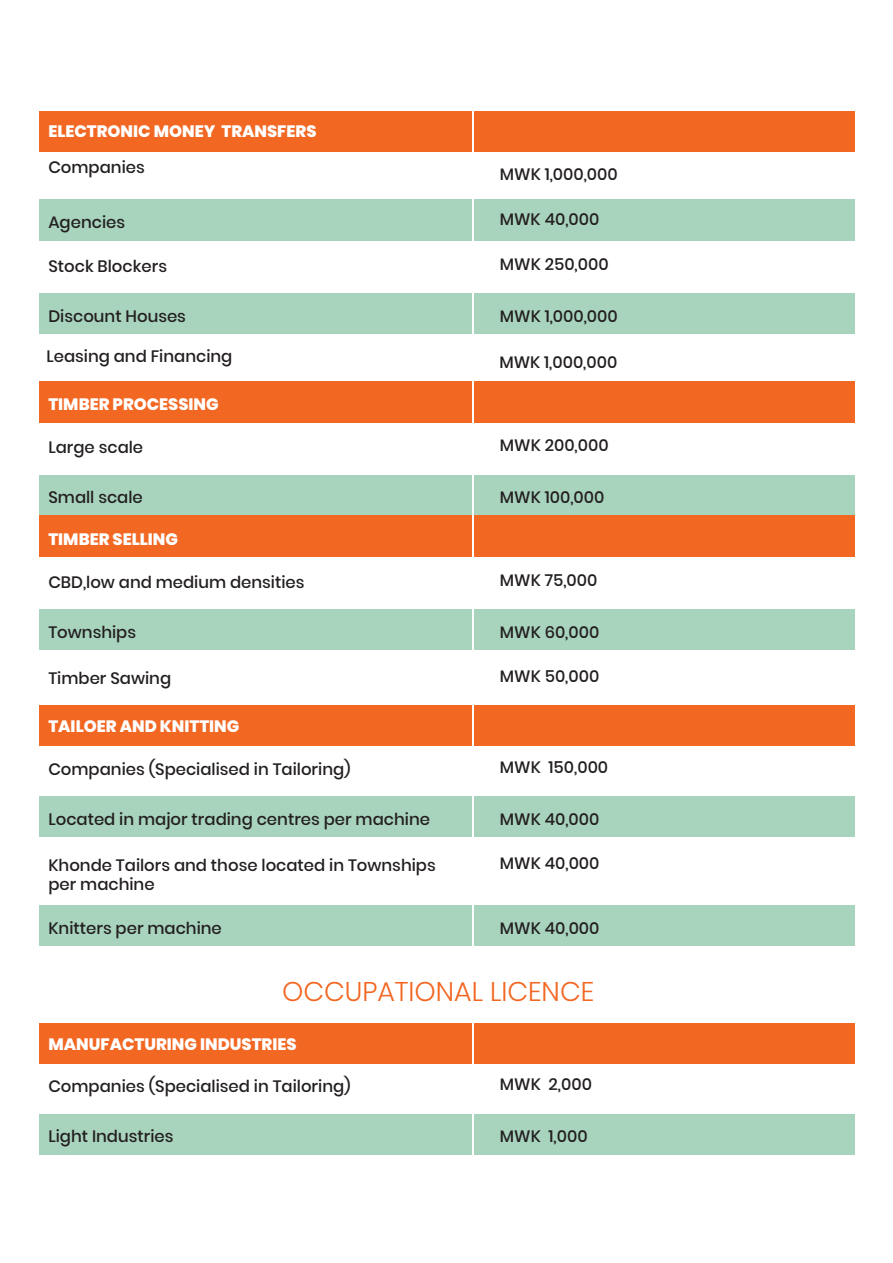
<style>
.page{position:relative;width:893px;height:1263px;background:#fff}
.page>*{position:absolute;margin:0;border:0;box-sizing:border-box;transform-origin:0 0}
.t1{font:300 27px "Poppins";color:#f26722}
.t2{font:500 16.5px/19.8px "Poppins";color:#231f20}
.t3{font:800 16.5px "Poppins";color:#fff}
</style>
<div class="page">
<div style="left:39px;top:200px;width:815px;height:41px;background:#a8d4be"></div>
<div style="left:39px;top:111px;width:815px;height:41px;background:#f26722"></div>
<div style="left:39px;top:294px;width:815px;height:40px;background:#a8d4be"></div>
<div style="left:39px;top:381px;width:815px;height:41px;background:#f26722"></div>
<div style="left:39px;top:475px;width:815px;height:41px;background:#a8d4be"></div>
<div style="left:39px;top:516px;width:815px;height:41px;background:#f26722"></div>
<div style="left:39px;top:610px;width:815px;height:40px;background:#a8d4be"></div>
<div style="left:39px;top:706px;width:815px;height:40px;background:#f26722"></div>
<div style="left:39px;top:797px;width:815px;height:40px;background:#a8d4be"></div>
<div style="left:39px;top:905px;width:815px;height:41px;background:#a8d4be"></div>
<div style="left:39px;top:1023px;width:815px;height:40px;background:#f26722"></div>
<div style="left:39px;top:1114px;width:815px;height:40px;background:#a8d4be"></div>
<hr style="left:472px;top:107px;width:2px;height:1047px;background:#fff">
<p class="t3" style="left:48px;top:122px;width:270px">ELECTRONIC MONEY TRANSFERS</p>
<p class="t2" style="left:48px;top:158px;width:98px">Companies</p>
<p class="t2" style="left:500px;top:164px;width:119px">MWK 1,000,000</p>
<p class="t2" style="left:48px;top:212px;width:78px">Agencies</p>
<p class="t2" style="left:500px;top:209px;width:101px">MWK 40,000</p>
<p class="t2" style="left:48px;top:256px;width:120px">Stock Blockers</p>
<p class="t2" style="left:48px;top:306px;width:139px">Discount Houses</p>
<p class="t2" style="left:500px;top:254px;width:110px">MWK 250,000</p>
<p class="t2" style="left:500px;top:306px;width:119px">MWK 1,000,000</p>
<p class="t2" style="left:46px;top:346px;width:188px">Leasing and Financing</p>
<p class="t2" style="left:499px;top:352px;width:119px">MWK 1,000,000</p>
<p class="t3" style="left:48px;top:395px;width:172px">TIMBER PROCESSING</p>
<p class="t2" style="left:48px;top:437px;width:96px">Large scale</p>
<p class="t2" style="left:48px;top:487px;width:96px">Small scale</p>
<p class="t3" style="left:48px;top:529px;width:131px">TIMBER SELLING</p>
<p class="t2" style="left:48px;top:572px;width:258px">CBD,low and medium densities</p>
<p class="t2" style="left:48px;top:622px;width:89px">Townships</p>
<p class="t2" style="left:500px;top:435px;width:110px">MWK 200,000</p>
<p class="t2" style="left:500px;top:487px;width:106px">MWK 100,000</p>
<p class="t2" style="left:500px;top:570px;width:99px">MWK 75,000</p>
<p class="t2" style="left:500px;top:622px;width:101px">MWK 60,000</p>
<p class="t2" style="left:48px;top:668px;width:124px">Timber Sawing</p>
<p class="t2" style="left:500px;top:666px;width:101px">MWK 50,000</p>
<p class="t3" style="left:48px;top:717px;width:192px">TAILOER AND KNITTING</p>
<p class="t2" style="left:48px;top:759px;width:304px">Companies (Specialised in Tailoring)</p>
<p class="t2" style="left:48px;top:809px;width:383px">Located in major trading centres per machine</p>
<p class="t2" style="left:500px;top:757px;width:110px">MWK 150,000</p>
<p class="t2" style="left:500px;top:809px;width:101px">MWK 40,000</p>
<p class="t2" style="left:48px;top:855px;width:389px">Khonde Tailors and those located in Townships per machine</p>
<p class="t2" style="left:500px;top:853px;width:101px">MWK 40,000</p>
<p class="t2" style="left:48px;top:918px;width:175px">Knitters per machine</p>
<p class="t2" style="left:500px;top:918px;width:101px">MWK 40,000</p>
<h1 class="t1" style="left:282px;top:976px;width:313px">OCCUPATIONAL LICENCE</h1>
<p class="t3" style="left:48px;top:1034px;width:250px">MANUFACTURING INDUSTRIES</p>
<p class="t2" style="left:48px;top:1076px;width:304px">Companies (Specialised in Tailoring)</p>
<p class="t2" style="left:48px;top:1126px;width:127px">Light Industries</p>
<p class="t2" style="left:500px;top:1074px;width:94px">MWK 2,000</p>
<p class="t2" style="left:500px;top:1126px;width:89px">MWK 1,000</p>
</div>
